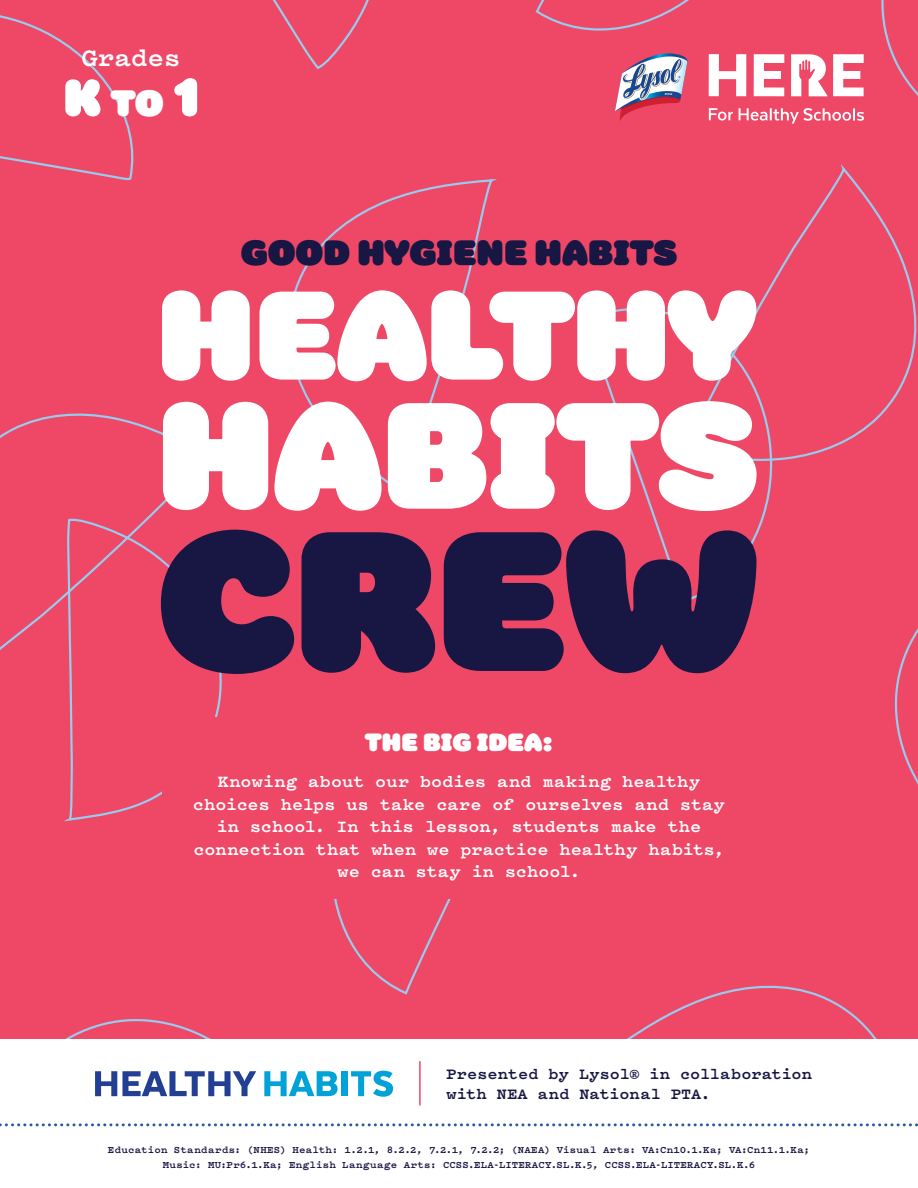
<style>
.page{position:relative;width:918px;height:1188px;background:#ef4867}
.page>*{position:absolute;margin:0;border:0;box-sizing:border-box;transform-origin:0 0}
.t1{font:201px "Colette Ultra Jumbo";color:#181643}
.t2{font:153px "Colette Ultra Jumbo";color:#fff}
.t3{font:127.5px "Colette Ultra Jumbo";letter-spacing:-.01em;color:#fff}
.t4{font:52.5px "Colette Ultra Jumbo";color:#fff}
.t5{font:36px "Colette Ultra Jumbo";letter-spacing:.005em;color:#181643}
.t6{font:700 27px "Pitch";color:#fff}
.t7{font:25.5px "Colette Ultra Jumbo";letter-spacing:.005em;color:#fff}
.t8{font:700 18px/22.5px "Pitch";letter-spacing:.005em;color:#fff;text-align:center}
.t9{font:700 16.5px/19.8px "Pitch";letter-spacing:.005em;color:#181643}
.t10{font:700 10.5px/15px "Pitch";letter-spacing:.025em;color:#181643;text-align:center}
.s1{font-size:37.5px}
</style>
<div class="page">
<svg style="left:67px;top:615px;width:155px;height:206px"></svg>
<svg style="left:0;top:413px;width:206px;height:266px"></svg>
<svg style="left:881px;top:0;width:37px;height:785px"></svg>
<svg style="left:762px;top:166px;width:156px;height:298px"></svg>
<svg style="left:585px;top:300px;width:190px;height:303px"></svg>
<svg style="left:617px;top:985px;width:287px;height:55px"></svg>
<svg style="left:0;top:15px;width:134px;height:166px"></svg>
<svg style="left:535px;top:0;width:154px;height:31px"></svg>
<svg style="left:273px;top:0;width:96px;height:69px"></svg>
<svg style="left:0;top:1019px;width:299px;height:21px"></svg>
<svg style="left:289px;top:179px;width:205px;height:310px"></svg>
<svg style="left:334px;top:899px;width:113px;height:96px"></svg>
<svg style="left:709px;top:54px;width:37px;height:42px"></svg>
<svg style="left:754px;top:54px;width:30px;height:42px"></svg>
<svg style="left:833px;top:54px;width:31px;height:42px"></svg>
<svg style="left:791px;top:54px;width:36px;height:42px"></svg>
<svg style="left:709px;top:108px;width:24px;height:12px"></svg>
<svg style="left:739px;top:108px;width:125px;height:16px"></svg>
<svg style="left:615px;top:53px;width:73px;height:68px"></svg>
<div style="left:0;top:1040px;width:918px;height:148px;background:#fff"></div>
<svg style="left:95px;top:1071px;width:161px;height:25px"></svg>
<svg style="left:264px;top:1071px;width:74px;height:25px"></svg>
<div style="left:342px;top:1071px;width:6px;height:25px;background:#00a2d7"></div>
<svg style="left:351px;top:1071px;width:42px;height:26px"></svg>
<hr style="left:419px;top:1061px;width:2px;height:44px;background:#ef4867">
<svg style="left:0;top:1123px;width:918px;height:3px"></svg>
<div style="left:162px;top:717px;width:594px;height:182px;background:#ef4867"></div>
<h3 class="t6" style="left:81px;top:39px;width:101px">Grades</h3>
<h3 class="t4" style="left:63px;top:57px;width:137px">K <span class="s1">TO</span> 1</h3>
<h3 class="t5" style="left:241px;top:225px;width:438px">GOOD HYGIENE HABITS</h3>
<h3 class="t3" style="left:157px;top:237px;width:600px">HEALTHY</h3>
<h2 class="t2" style="left:157px;top:338px;width:602px">HABITS</h2>
<h1 class="t1" style="left:157px;top:447px;width:603px">CREW</h1>
<h3 class="t7" style="left:365px;top:723px;width:189px">THE BIG IDEA:</h3>
<h3 class="t8" style="left:193px;top:770px;width:534px">Knowing about our bodies and making healthy choices helps us take care of ourselves and stay in school. In this lesson, students make the connection that when we practice healthy habits, we can stay in school.</h3>
<h3 class="t9" style="left:447px;top:1063px;width:367px">Presented by Lysol® in collaboration with NEA and National PTA.</h3>
<p class="t10" style="left:108px;top:1142px;width:704px">Education Standards: (NHES) Health: 1.2.1, 8.2.2, 7.2.1, 7.2.2; (NAEA) Visual Arts: VA:Cn10.1.Ka; VA:Cn11.1.Ka;<br>Music: MU:Pr6.1.Ka; English Language Arts: CCSS.ELA-LITERACY.SL.K.5, CCSS.ELA-LITERACY.SL.K.6</p>
</div>
